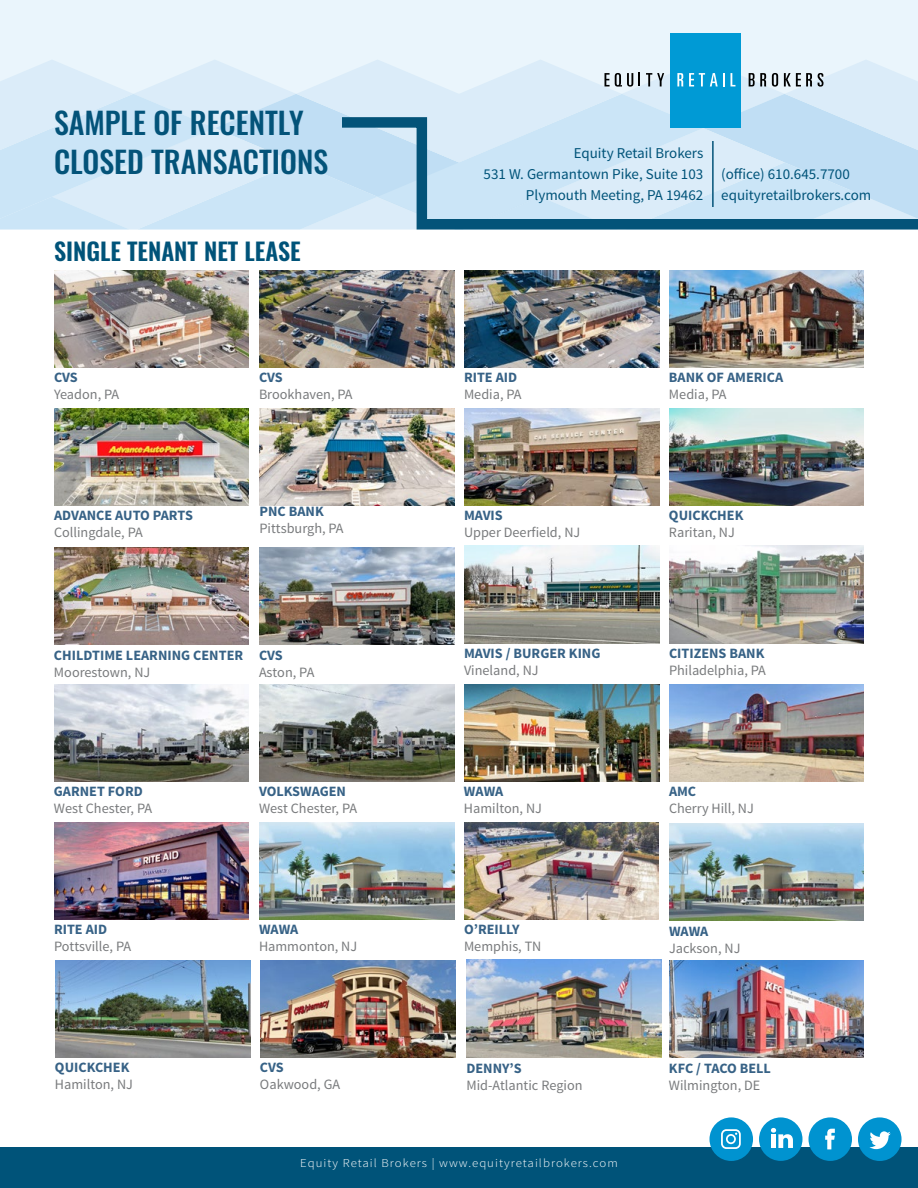
<style>
.page{position:relative;width:918px;height:1188px;background:#fff}
.page>*{position:absolute;margin:0;border:0;box-sizing:border-box;transform-origin:0 0}
.t1{font:500 30px/39px "Oswald";color:#035379}
.t2{font:600 24px "Oswald";color:#005379}
.t3{font:15px/21px "Source Sans Pro";color:#005379;text-align:right}
.t4{font:14.25px "Source Sans Pro";color:#797b7d}
.t5{font:700 14.25px "Source Sans Pro";color:#376286}
.t6{font:300 12px "Source Sans Pro";letter-spacing:.08em;color:#fff;scale:1.07 1}
</style>
<div class="page">
<div style="left:0;top:0;width:918px;height:60px;background:#eaf5fc"></div>
<div style="left:0;top:1148px;width:918px;height:40px;background:#005379"></div>
<div style="left:670px;top:33px;width:71px;height:94px;background:#009ad5"></div>
<svg style="left:0;top:60px;width:918px;height:170px;background:#c3def0"></svg>
<div style="left:858px;top:1117px;width:44px;height:44px;background:#0093d0;border-radius:50%"></div>
<svg style="left:869px;top:1131px;width:22px;height:18px"></svg>
<div style="left:759px;top:1117px;width:43px;height:44px;background:#0093d0;border-radius:50%"></div>
<svg style="left:771px;top:1128px;width:22px;height:20px"></svg>
<div style="left:710px;top:1117px;width:43px;height:44px;background:#0093d0;border-radius:50%"></div>
<svg style="left:721px;top:1129px;width:20px;height:20px"></svg>
<div style="left:809px;top:1117px;width:43px;height:44px;background:#0093d0;border-radius:50%"></div>
<svg style="left:825px;top:1129px;width:10px;height:20px"></svg>
<img style="left:54px;top:684px;width:195px;height:98px">
<img style="left:54px;top:548px;width:195px;height:97px">
<img style="left:54px;top:270px;width:195px;height:98px">
<img style="left:259px;top:548px;width:195px;height:97px">
<img style="left:260px;top:960px;width:195px;height:98px">
<img style="left:260px;top:408px;width:195px;height:98px">
<img style="left:259px;top:270px;width:195px;height:98px">
<img style="left:259px;top:822px;width:195px;height:98px">
<img style="left:669px;top:824px;width:195px;height:97px">
<img style="left:669px;top:684px;width:195px;height:98px">
<img style="left:259px;top:684px;width:195px;height:98px">
<img style="left:464px;top:822px;width:195px;height:98px">
<img style="left:54px;top:408px;width:195px;height:98px">
<img style="left:669px;top:546px;width:195px;height:98px">
<img style="left:464px;top:684px;width:195px;height:98px">
<img style="left:464px;top:408px;width:195px;height:98px">
<img style="left:464px;top:546px;width:195px;height:98px">
<img style="left:669px;top:270px;width:195px;height:98px">
<img style="left:464px;top:270px;width:195px;height:98px">
<img style="left:54px;top:822px;width:195px;height:98px">
<img style="left:55px;top:960px;width:195px;height:98px">
<img style="left:669px;top:408px;width:195px;height:98px">
<img style="left:466px;top:960px;width:196px;height:97px">
<img style="left:669px;top:960px;width:195px;height:98px">
<h1 class="t1" style="left:54px;top:105px;width:276px">SAMPLE OF RECENTLY<br>CLOSED TRANSACTIONS</h1>
<p class="t3" style="left:484px;top:143px;width:221px">Equity Retail Brokers<br>531 W. Germantown Pike, Suite 103<br>Plymouth Meeting, PA 19462</p>
<p class="t3" style="left:721px;top:164px;width:152px;text-align:left">(office) 610.645.7700 equityretailbrokers.com</p>
<h2 class="t2" style="left:54px;top:239px;width:248px">SINGLE TENANT NET LEASE</h2>
<p class="t5" style="left:54px;top:368px;width:25px">CVS</p>
<p class="t4" style="left:54px;top:386px;width:67px">Yeadon, PA</p>
<p class="t5" style="left:259px;top:368px;width:25px">CVS</p>
<p class="t4" style="left:259px;top:386px;width:95px">Brookhaven, PA</p>
<p class="t5" style="left:464px;top:368px;width:55px">RITE AID</p>
<p class="t4" style="left:464px;top:386px;width:59px">Media, PA</p>
<p class="t5" style="left:669px;top:368px;width:116px">BANK OF AMERICA</p>
<p class="t4" style="left:669px;top:386px;width:59px">Media, PA</p>
<p class="t5" style="left:54px;top:506px;width:140px">ADVANCE AUTO PARTS</p>
<p class="t4" style="left:54px;top:524px;width:90px">Collingdale, PA</p>
<p class="t5" style="left:259px;top:502px;width:66px">PNC BANK</p>
<p class="t4" style="left:259px;top:520px;width:86px">Pittsburgh, PA</p>
<p class="t5" style="left:464px;top:506px;width:40px">MAVIS</p>
<p class="t4" style="left:464px;top:524px;width:118px">Upper Deerfield, NJ</p>
<p class="t5" style="left:669px;top:506px;width:76px">QUICKCHEK</p>
<p class="t4" style="left:669px;top:524px;width:67px">Raritan, NJ</p>
<p class="t5" style="left:54px;top:646px;width:191px">CHILDTIME LEARNING CENTER</p>
<p class="t4" style="left:54px;top:663px;width:98px">Moorestown, NJ</p>
<p class="t5" style="left:259px;top:646px;width:25px">CVS</p>
<p class="t4" style="left:259px;top:663px;width:57px">Aston, PA</p>
<p class="t5" style="left:464px;top:644px;width:138px">MAVIS / BURGER KING</p>
<p class="t4" style="left:464px;top:662px;width:76px">Vineland, NJ</p>
<p class="t5" style="left:669px;top:644px;width:97px">CITIZENS BANK</p>
<p class="t4" style="left:669px;top:662px;width:98px">Philadelphia, PA</p>
<p class="t5" style="left:54px;top:782px;width:90px">GARNET FORD</p>
<p class="t4" style="left:54px;top:800px;width:100px">West Chester, PA</p>
<p class="t5" style="left:259px;top:782px;width:89px">VOLKSWAGEN</p>
<p class="t4" style="left:259px;top:800px;width:100px">West Chester, PA</p>
<p class="t5" style="left:464px;top:782px;width:41px">WAWA</p>
<p class="t4" style="left:464px;top:800px;width:79px">Hamilton, NJ</p>
<p class="t5" style="left:669px;top:782px;width:29px">AMC</p>
<p class="t4" style="left:669px;top:800px;width:86px">Cherry Hill, NJ</p>
<p class="t5" style="left:54px;top:920px;width:55px">RITE AID</p>
<p class="t4" style="left:54px;top:938px;width:79px">Pottsville, PA</p>
<p class="t5" style="left:259px;top:920px;width:41px">WAWA</p>
<p class="t4" style="left:259px;top:938px;width:100px">Hammonton, NJ</p>
<p class="t5" style="left:464px;top:920px;width:57px">O’REILLY</p>
<p class="t4" style="left:464px;top:938px;width:79px">Memphis, TN</p>
<p class="t5" style="left:669px;top:922px;width:41px">WAWA</p>
<p class="t4" style="left:669px;top:939px;width:73px">Jackson, NJ</p>
<p class="t5" style="left:55px;top:1058px;width:76px">QUICKCHEK</p>
<p class="t4" style="left:55px;top:1076px;width:79px">Hamilton, NJ</p>
<p class="t5" style="left:260px;top:1058px;width:25px">CVS</p>
<p class="t4" style="left:260px;top:1076px;width:82px">Oakwood, GA</p>
<p class="t5" style="left:466px;top:1059px;width:57px">DENNY’S</p>
<p class="t4" style="left:466px;top:1076px;width:118px">Mid-Atlantic Region</p>
<p class="t5" style="left:669px;top:1059px;width:103px">KFC / TACO BELL</p>
<p class="t4" style="left:669px;top:1077px;width:93px">Wilmington, DE</p>
<p class="t6" style="left:300px;top:1156px;width:298px">Equity Retail Brokers | www.equityretailbrokers.com</p>
</div>
